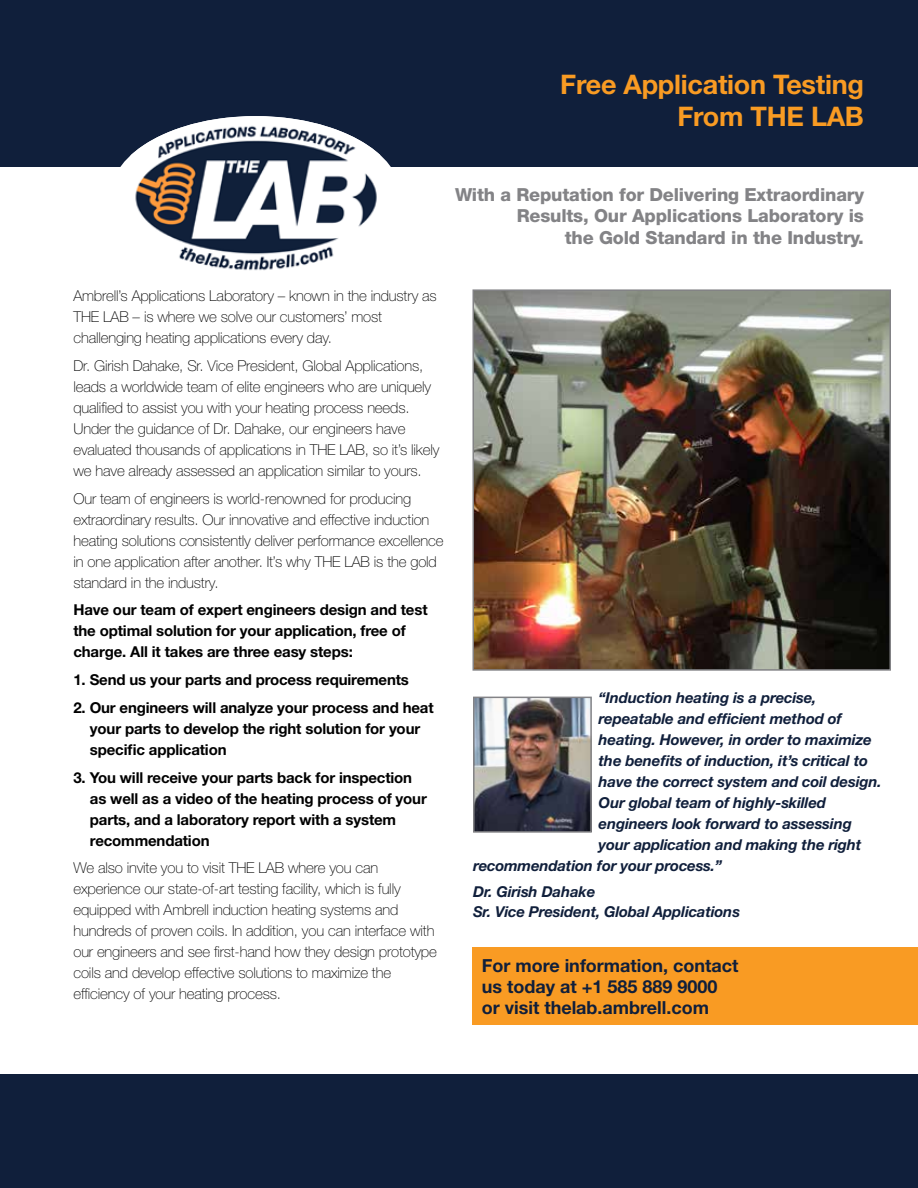
<style>
.page{position:relative;width:918px;height:1188px;background:#fff}
.page>*{position:absolute;margin:0;border:0;box-sizing:border-box;transform-origin:0 0}
.t1{font:700 27px/32.4px "Helvetica Neue LT Std";letter-spacing:-.01em;color:#f99b23;text-align:right}
.t2{font:800 18px/21.6px "Helvetica Neue LT Std";letter-spacing:-.01em;color:#838386;text-align:right}
.t3{font:700 18px/21px "Helvetica Neue LT Std";color:#101f3b}
.t4{font:100 15px/21px "Helvetica Neue LT Std";letter-spacing:-.01em;color:#000}
.t5{font:700 15px/21px "Helvetica Neue LT Std";letter-spacing:-.01em;color:#000}
.t6{font:italic 700 15px/19.5px "Helvetica Neue LT Std";letter-spacing:-.01em;color:#101f3b}
</style>
<div class="page">
<div style="left:0;top:0;width:918px;height:166px;background:#101f3b"></div>
<div style="left:0;top:1075px;width:918px;height:113px;background:#101f3b"></div>
<div style="left:472px;top:947px;width:446px;height:78px;background:#f99b23"></div>
<div style="left:110px;top:116px;width:291px;height:161px;background:#fff;border-radius:50%"></div>
<img style="left:131px;top:116px;width:249px;height:155px">
<img style="left:475px;top:292px;width:413px;height:376px">
<div style="left:472px;top:289px;width:419px;height:382px;border:2px solid #838386"></div>
<img style="left:476px;top:700px;width:113px;height:130px">
<div style="left:473px;top:697px;width:119px;height:136px;border:2px solid #838386"></div>
<h1 class="t1" style="left:560px;top:67px;width:305px">Free Application Testing<br>From THE LAB</h1>
<p class="t2" style="left:455px;top:184px;width:410px">With a Reputation for Delivering Extraordinary<br>Results, Our Applications Laboratory is<br>the Gold Standard in the Industry.</p>
<p class="t4" style="left:73px;top:285px;width:365px">Ambrell’s Applications Laboratory – known in the industry as<br>THE LAB – is where we solve our customers’ most challenging heating applications every day.</p>
<p class="t4" style="left:73px;top:355px;width:367px">Dr. Girish Dahake, Sr. Vice President, Global Applications, leads a worldwide team of elite engineers who are uniquely qualified to assist you with your heating process needs.<br>Under the guidance of Dr. Dahake, our engineers have evaluated thousands of applications in THE LAB, so it’s likely we have already assessed an application similar to yours.</p>
<p class="t4" style="left:73px;top:488px;width:372px">Our team of engineers is world-renowned for producing extraordinary results. Our innovative and effective induction heating solutions consistently deliver performance excellence in one application after another. It’s why THE LAB is the gold standard in the industry.</p>
<p class="t5" style="left:73px;top:599px;width:356px">Have our team of expert engineers design and test the optimal solution for your application, free of charge. All it takes are three easy steps:</p>
<p class="t5" style="left:73px;top:669px;width:337px">1. Send us your parts and process requirements</p>
<p class="t5" style="left:90px;top:697px;width:345px;text-indent:-16px">2. Our engineers will analyze your process and heat your parts to develop the right solution for your specific application</p>
<p class="t5" style="left:90px;top:767px;width:338px;text-indent:-16px">3. You will receive your parts back for inspection as well as a video of the heating process of your parts, and a laboratory report with a system recommendation</p>
<p class="t4" style="left:73px;top:858px;width:365px">We also invite you to visit THE LAB where you can experience our state-of-art testing facility, which is fully equipped with Ambrell induction heating systems and hundreds of proven coils. In addition, you can interface with our engineers and see first-hand how they design prototype coils and develop effective solutions to maximize the efficiency of your heating process.</p>
<p class="t6" style="left:599px;top:688px;width:219px">“Induction heating is a precise,</p>
<p class="t6" style="left:599px;top:709px;width:245px">repeatable and efficient method of</p>
<p class="t6" style="left:599px;top:730px;width:275px">heating. However, in order to maximize</p>
<p class="t6" style="left:599px;top:751px;width:271px">the benefits of induction, it’s critical to</p>
<p class="t6" style="left:599px;top:772px;width:285px">have the correct system and coil design.</p>
<p class="t6" style="left:599px;top:793px;width:229px">Our global team of highly-skilled</p>
<p class="t6" style="left:599px;top:814px;width:255px">engineers look forward to assessing</p>
<p class="t6" style="left:599px;top:835px;width:264px">your application and making the right</p>
<p class="t6" style="left:473px;top:856px;width:251px">recommendation for your process.”</p>
<p class="t6" style="left:473px;top:882px;width:269px">Dr. Girish Dahake<br>Sr. Vice President, Global Applications</p>
<p class="t3" style="left:482px;top:955px;width:258px">For more information, contact us today at +1 585 889 9000 or visit thelab.ambrell.com</p>
</div>
